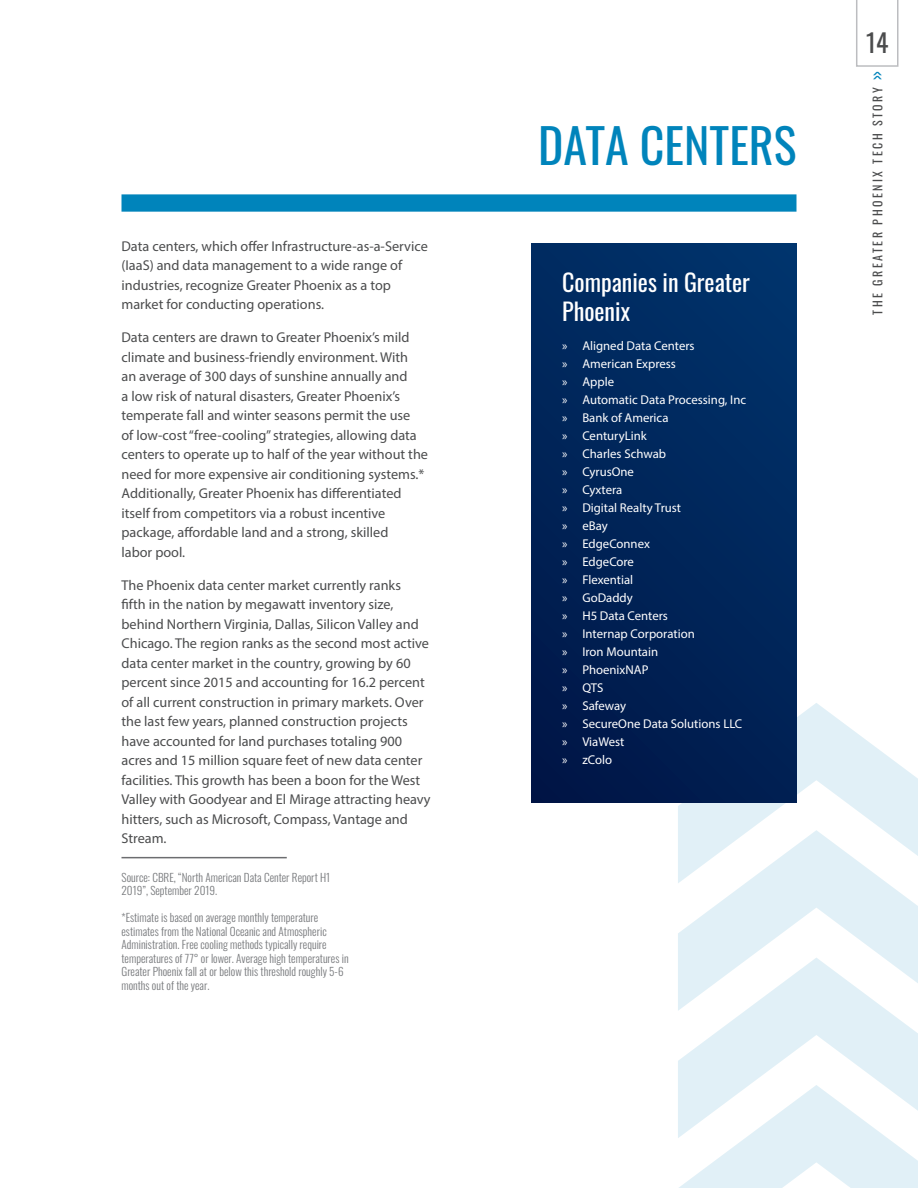
<style>
.page{position:relative;width:918px;height:1188px;background:#fff}
.page>*{position:absolute;margin:0;border:0;box-sizing:border-box;transform-origin:0 0}
.Page_Title{font:48px "Oswald";color:#0084bb}
.t1{font:25.5px "Oswald";color:#4b4c4d}
.t2{font:24px/28.8px "Oswald";color:#fff}
.Body_Copy_-_Gray{font:14.25px/19.5px "Myriad Pro";color:#4b4c4d}
.t3{font:12.75px "Myriad Pro";color:#fff}
.t4{font:12px "Oswald";letter-spacing:.2em;color:#4b4c4d}
.Footnote{font:300 11.25px/13.5px "Oswald";color:#76787b}
.s1{font-size:16.8px;color:#0084bb}
</style>
<div class="page">
<svg style="left:678px;top:703px;width:240px;height:485px"></svg>
<div style="left:122px;top:194px;width:674px;height:18px;background:#0084bb"></div>
<hr style="left:122px;top:857px;width:165px;height:1px;background:#6c6d70">
<div style="left:531px;top:243px;width:265px;height:559px;background:linear-gradient(to right,#002053,#002b60)"></div>
<svg style="left:856px;top:0;width:42px;height:67px"></svg>
<p class="Body_Copy_-_Gray" style="left:122px;top:236px;width:308px">Data centers, which offer Infrastructure-as-a-Service (IaaS) and data management to a wide range of industries, recognize Greater Phoenix as a top market for conducting operations.</p>
<p class="Body_Copy_-_Gray" style="left:122px;top:328px;width:308px">Data centers are drawn to Greater Phoenix’s mild climate and business-friendly environment. With<br>an average of 300 days of sunshine annually and<br>a low risk of natural disasters, Greater Phoenix’s temperate fall and winter seasons permit the use<br>of low-cost “free-cooling” strategies, allowing data centers to operate up to half of the year without the need for more expensive air conditioning systems.* Additionally, Greater Phoenix has differentiated itself from competitors via a robust incentive package, affordable land and a strong, skilled<br>labor pool.</p>
<p class="Body_Copy_-_Gray" style="left:122px;top:575px;width:311px">The Phoenix data center market currently ranks<br>fifth in the nation by megawatt inventory size, behind Northern Virginia, Dallas, Silicon Valley and Chicago. The region ranks as the second most active data center market in the country, growing by 60 percent since 2015 and accounting for 16.2 percent of all current construction in primary markets. Over the last few years, planned construction projects have accounted for land purchases totaling 900 acres and 15 million square feet of new data center facilities. This growth has been a boon for the West Valley with Goodyear and El Mirage attracting heavy hitters, such as Microsoft, Compass, Vantage and Stream.</p>
<p class="Footnote" style="left:122px;top:869px;width:210px">Source: CBRE, “North American Data Center Report H1<br>2019”, September 2019.</p>
<p class="Footnote" style="left:122px;top:910px;width:229px">*Estimate is based on average monthly temperature estimates from the National Oceanic and Atmospheric Administration. Free cooling methods typically require temperatures of 77° or lower. Average high temperatures in Greater Phoenix fall at or below this threshold roughly 5-6 months out of the year.</p>
<p class="Page_Title" style="left:538px;top:103px;width:260px">DATA CENTERS</p>
<p class="t2" style="left:562px;top:266px;width:189px">Companies in Greater<br>Phoenix</p>
<p class="t3" style="left:562px;top:338px;width:134px">» Aligned Data Centers</p>
<p class="t3" style="left:562px;top:356px;width:115px">» American Express</p>
<p class="t3" style="left:562px;top:374px;width:53px">» Apple</p>
<p class="t3" style="left:562px;top:392px;width:186px">» Automatic Data Processing, Inc</p>
<p class="t3" style="left:562px;top:410px;width:108px">» Bank of America</p>
<p class="t3" style="left:562px;top:428px;width:86px">» CenturyLink</p>
<p class="t3" style="left:562px;top:446px;width:105px">» Charles Schwab</p>
<p class="t3" style="left:562px;top:464px;width:73px">» CyrusOne</p>
<p class="t3" style="left:562px;top:482px;width:62px">» Cyxtera</p>
<p class="t3" style="left:562px;top:500px;width:121px">» Digital Realty Trust</p>
<p class="t3" style="left:562px;top:518px;width:47px">» eBay</p>
<p class="t3" style="left:562px;top:536px;width:89px">» EdgeConnex</p>
<p class="t3" style="left:562px;top:554px;width:73px">» EdgeCore</p>
<p class="t3" style="left:562px;top:572px;width:73px">» Flexential</p>
<p class="t3" style="left:562px;top:590px;width:72px">» GoDaddy</p>
<p class="t3" style="left:562px;top:608px;width:107px">» H5 Data Centers</p>
<p class="t3" style="left:562px;top:626px;width:134px">» Internap Corporation</p>
<p class="t3" style="left:562px;top:644px;width:98px">» Iron Mountain</p>
<p class="t3" style="left:562px;top:662px;width:88px">» PhoenixNAP</p>
<p class="t3" style="left:562px;top:680px;width:43px">» QTS</p>
<p class="t3" style="left:562px;top:698px;width:66px">» Safeway</p>
<p class="t3" style="left:562px;top:716px;width:182px">» SecureOne Data Solutions LLC</p>
<p class="t3" style="left:562px;top:734px;width:64px">» ViaWest</p>
<p class="t3" style="left:562px;top:752px;width:51px">» zColo</p>
<h2 class="t1" style="left:866px;top:20px;width:24px">14</h2>
<p class="t4" style="left:867px;top:315px;width:245px;rotate:-90deg">THE GREATER PHOENIX TECH STORY <span class="s1">&gt;&gt;</span></p>
</div>
